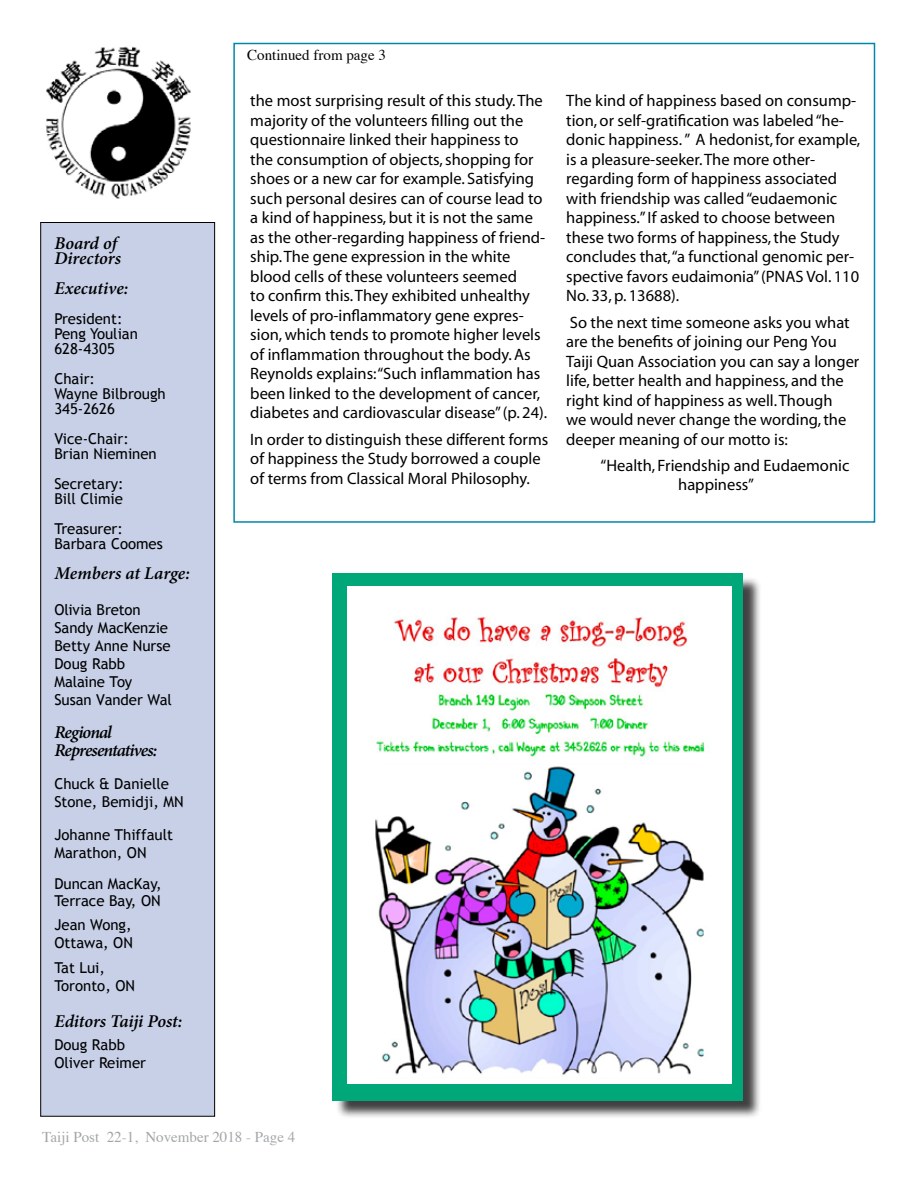
<style>
.page{position:relative;width:918px;height:1188px;background:#fff}
.page>*{position:absolute;margin:0;border:0;box-sizing:border-box;transform-origin:0 0}
.t1{font:italic 600 18px/15px "Minion Pro";letter-spacing:-.01em;color:#000}
.t2{font:italic 600 18px/18px "Minion Pro";letter-spacing:-.05em;color:#000}
.t3{font:16.5px/19.5px "Myriad";color:#000}
.t4{font:15px/18px "Trebuchet MS";color:#000}
.t5{font:15px "Times";color:#a3a5a8}
.t6{font:15px "Times";color:#000}
.s1{color:#a5a7aa}
</style>
<div class="page">
<div style="left:41px;top:223px;width:174px;height:893px;background:#c7d0e7"></div>
<div style="left:40px;top:222px;width:175px;height:894px;border:1px solid #000"></div>
<img style="left:46px;top:46px;width:145px;height:153px">
<div style="left:335px;top:576px;width:427px;height:544px;background:#000;opacity:.75"></div>
<div style="left:333px;top:574px;width:410px;height:527px;background:#00a779"></div>
<img style="left:348px;top:586px;width:384px;height:497px">
<div style="left:233px;top:43px;width:642px;height:480px;border:2px solid #0088a8"></div>
<p class="t1" style="left:54px;top:235px;width:68px">Board of<br>Directors</p>
<p class="t1" style="left:54px;top:280px;width:75px">Executive:</p>
<p class="t4" style="left:54px;top:311px;width:85px;line-height:15px">President:<br>Peng Youlian<br>628-4305</p>
<p class="t4" style="left:54px;top:371px;width:113px;line-height:15px">Chair:<br>Wayne Bilbrough<br>345-2626</p>
<p class="t4" style="left:54px;top:431px;width:104px;line-height:15px">Vice-Chair:<br>Brian Nieminen</p>
<p class="t4" style="left:54px;top:476px;width:71px;line-height:15px">Secretary:<br>Bill Climie</p>
<p class="t4" style="left:54px;top:521px;width:110px;line-height:15px">Treasurer:<br>Barbara Coomes</p>
<p class="t1" style="left:54px;top:565px;width:137px">Members at Large:</p>
<p class="t4" style="left:54px;top:601px;width:119px">Olivia Breton<br>Sandy MacKenzie<br>Betty Anne Nurse<br>Doug Rabb<br>Malaine Toy<br>Susan Vander Wal</p>
<p class="t2" style="left:54px;top:723px;width:104px">Regional<br>Representatives:</p>
<p class="t4" style="left:54px;top:775px;width:131px">Chuck &amp; Danielle<br>Stone, Bemidji, MN</p>
<p class="t4" style="left:54px;top:826px;width:120px">Johanne Thiffault<br>Marathon, ON</p>
<p class="t4" style="left:54px;top:876px;width:109px;line-height:16.5px">Duncan MacKay,<br>Terrace Bay, ON</p>
<p class="t4" style="left:54px;top:916px;width:80px">Jean Wong,<br>Ottawa, ON</p>
<p class="t4" style="left:54px;top:959px;width:82px">Tat Lui,<br>Toronto, ON</p>
<p class="t1" style="left:54px;top:1014px;width:130px">Editors Taiji Post:</p>
<p class="t4" style="left:54px;top:1036px;width:93px">Doug Rabb<br>Oliver Reimer</p>
<p class="t6" style="left:247px;top:41px;width:140px">Continued from page 3</p>
<p class="t3" style="left:250px;top:92px;width:298px">the most surprising result of this study. The majority of the volunteers filling out the questionnaire linked their happiness to<br>the consumption of objects, shopping for shoes or a new car for example. Satisfying such personal desires can of course lead to a kind of happiness, but it is not the same as the other-regarding happiness of friend&shy;ship. The gene expression in the white blood cells of these volunteers seemed<br>to confirm this. They exhibited unhealthy levels of pro-inflammatory gene expres&shy;sion, which tends to promote higher levels of inflammation throughout the body. As Reynolds explains: “Such inflammation has been linked to the development of cancer, diabetes and cardiovascular disease” (p. 24).</p>
<p class="t3" style="left:250px;top:430px;width:299px">In order to distinguish these different forms of happiness the Study borrowed a couple of terms from Classical Moral Philosophy.</p>
<p class="t3" style="left:566px;top:92px;width:296px">The kind of happiness based on consump&shy;tion, or self-gratification was labeled “he&shy;donic happiness. ” A hedonist, for example, is a pleasure-seeker. The more other&shy;regarding form of happiness associated with friendship was called “eudaemonic happiness.” If asked to choose between these two forms of happiness, the Study concludes that, “a functional genomic per&shy;spective favors eudaimonia” (PNAS Vol. 110<br>No. 33, p. 13688).</p>
<p class="t3" style="left:566px;top:313px;width:295px">So the next time someone asks you what are the benefits of joining our Peng You Taiji Quan Association you can say a longer life, better health and happiness, and the right kind of happiness as well. Though<br>we would never change the wording, the deeper meaning of our motto is:</p>
<p class="t3" style="left:678px;top:456px;width:173px;text-indent:-78px">“Health, Friendship and Eudaemonic happiness”</p>
<p class="t5" style="left:42px;top:1123px;width:255px">Taiji Post 22-1, November 2018 <span class="s1">- Page 4</span></p>
</div>
